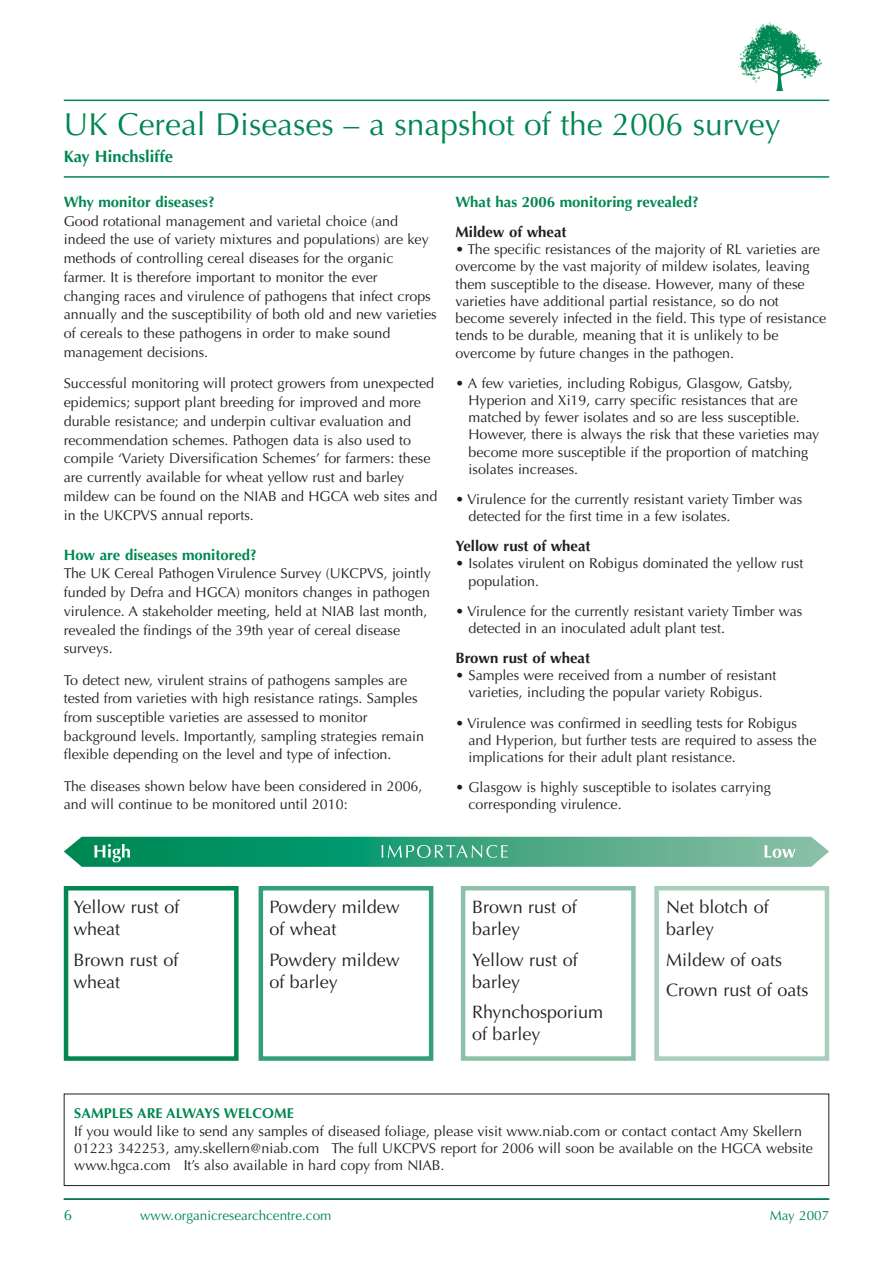
<style>
.page{position:relative;width:893px;height:1263px;background:#fff}
.page>*{position:absolute;margin:0;border:0;box-sizing:border-box;transform-origin:0 0}
.t1{font:31.8px "Optima";color:#008752}
.t2{font:18px/22px "Optima";color:#231f20}
.t3{font:700 16.5px "Optima";color:#008752}
.t4{font:700 15px "Optima";color:#008752}
.t5{font:700 15px "Optima";color:#231f20}
.t6{font:15px "Optima";color:#008752}
.t7{font:14.25px/17.2px "Optima";color:#231f20}
.t8{font:700 14.25px "Optima";letter-spacing:.005em;color:#008752}
.t9{font:13.5px "Optima";color:#008752}
</style>
<div class="page">
<svg style="left:738px;top:22px;width:84px;height:69px"></svg>
<hr style="left:64px;top:1198px;width:765px;height:2px;background:#008752">
<hr style="left:64px;top:100px;width:765px;height:1px;background:#008752">
<hr style="left:64px;top:176px;width:765px;height:2px;background:#008752">
<div style="left:64px;top:886px;width:175px;height:175px;border:4px solid #008752"></div>
<div style="left:259px;top:886px;width:174px;height:175px;border:4px solid #34a07a"></div>
<div style="left:461px;top:886px;width:175px;height:175px;border:4px solid #8cc1a9"></div>
<div style="left:654px;top:886px;width:175px;height:175px;border:4px solid #a7cfbc"></div>
<svg style="left:64px;top:837px;width:765px;height:30px;background:#41a783"></svg>
<div style="left:64px;top:1093px;width:765px;height:93px;border:1px solid #231f20"></div>
<h1 class="t1" style="left:64px;top:111px;width:718px">UK Cereal Diseases – a snapshot of the 2006 survey</h1>
<p class="t3" style="left:64px;top:150px;width:111px">Kay Hinchsliffe</p>
<p class="t4" style="left:64px;top:196px;width:152px">Why monitor diseases?</p>
<p class="t7" style="left:64px;top:213px;width:375px;line-height:18.8px">Good rotational management and varietal choice (and indeed the use of variety mixtures and populations) are key methods of controlling cereal diseases for the organic farmer. It is therefore important to monitor the ever changing races and virulence of pathogens that infect crops annually and the susceptibility of both old and new varieties of cereals to these pathogens in order to make sound management decisions.</p>
<p class="t7" style="left:64px;top:376px;width:375px;line-height:18.8px">Successful monitoring will protect growers from unexpected epidemics; support plant breeding for improved and more durable resistance; and underpin cultivar evaluation and recommendation schemes. Pathogen data is also used to compile ‘Variety Diversification Schemes’ for farmers: these are currently available for wheat yellow rust and barley mildew can be found on the NIAB and HGCA web sites and in the UKCPVS annual reports.</p>
<p class="t4" style="left:64px;top:548px;width:195px">How are diseases monitored?</p>
<p class="t7" style="left:64px;top:566px;width:369px;line-height:18.8px">The UK Cereal Pathogen Virulence Survey (UKCPVS, jointly funded by Defra and HGCA) monitors changes in pathogen virulence. A stakeholder meeting, held at NIAB last month, revealed the findings of the 39th year of cereal disease surveys.</p>
<p class="t7" style="left:64px;top:672px;width:362px;line-height:18.6px">To detect new, virulent strains of pathogens samples are tested from varieties with high resistance ratings. Samples from susceptible varieties are assessed to monitor background levels. Importantly, sampling strategies remain flexible depending on the level and type of infection.</p>
<p class="t7" style="left:64px;top:778px;width:360px;line-height:18.6px">The diseases shown below have been considered in 2006, and will continue to be monitored until 2010:</p>
<p class="t4" style="left:456px;top:196px;width:245px">What has 2006 monitoring revealed?</p>
<p class="t5" style="left:456px;top:226px;width:113px">Mildew of wheat</p>
<p class="t7" style="left:456px;top:242px;width:372px">• The specific resistances of the majority of RL varieties are overcome by the vast majority of mildew isolates, leaving them susceptible to the disease. However, many of these varieties have additional partial resistance, so do not become severely infected in the field. This type of resistance tends to be durable, meaning that it is unlikely to be overcome by future changes in the pathogen.</p>
<p class="t7" style="left:468px;top:376px;width:352px;text-indent:-13px">• A few varieties, including Robigus, Glasgow, Gatsby, Hyperion and Xi19, carry specific resistances that are matched by fewer isolates and so are less susceptible.<br>However, there is always the risk that these varieties may become more susceptible if the proportion of matching isolates increases.</p>
<p class="t7" style="left:468px;top:492px;width:335px;text-indent:-13px">• Virulence for the currently resistant variety Timber was detected for the first time in a few isolates.</p>
<p class="t5" style="left:456px;top:540px;width:136px">Yellow rust of wheat</p>
<p class="t7" style="left:468px;top:556px;width:336px;text-indent:-13px">• Isolates virulent on Robigus dominated the yellow rust population.</p>
<p class="t7" style="left:468px;top:604px;width:335px;text-indent:-13px">• Virulence for the currently resistant variety Timber was detected in an inoculated adult plant test.</p>
<p class="t5" style="left:456px;top:652px;width:136px">Brown rust of wheat</p>
<p class="t7" style="left:456px;top:668px;width:322px;text-align:center">• Samples were received from a number of resistant varieties, including the popular variety Robigus.</p>
<p class="t7" style="left:468px;top:715px;width:349px;text-indent:-13px">• Virulence was confirmed in seedling tests for Robigus and Hyperion, but further tests are required to assess the implications for their adult plant resistance.</p>
<p class="t7" style="left:468px;top:780px;width:304px;text-indent:-13px">• Glasgow is highly susceptible to isolates carrying corresponding virulence.</p>
<p class="t2" style="left:74px;top:898px;width:107px">Yellow rust of wheat</p>
<p class="t2" style="left:74px;top:950px;width:106px">Brown rust of wheat</p>
<p class="t2" style="left:269px;top:898px;width:132px">Powdery mildew of wheat</p>
<p class="t2" style="left:269px;top:950px;width:132px">Powdery mildew of barley</p>
<p class="t2" style="left:472px;top:898px;width:106px">Brown rust of barley</p>
<p class="t2" style="left:472px;top:950px;width:107px">Yellow rust of barley</p>
<p class="t2" style="left:472px;top:1003px;width:133px">Rhynchosporium of barley</p>
<p class="t2" style="left:666px;top:898px;width:104px">Net blotch of barley</p>
<p class="t2" style="left:666px;top:946px;width:144px;line-height:30.6px">Mildew of oats<br>Crown rust of oats</p>
<p class="t8" style="left:74px;top:1108px;width:221px">SAMPLES ARE ALWAYS WELCOME</p>
<p class="t7" style="left:74px;top:1124px;width:740px">If you would like to send any samples of diseased foliage, please visit www.niab.com or contact contact Amy Skellern<br>01223 342253, amy.skellern@niab.com The full UKCPVS report for 2006 will soon be available on the HGCA website www.hgca.com It’s also available in hard copy from NIAB.</p>
<p class="t6" style="left:64px;top:1209px;width:10px">6</p>
<p class="t9" style="left:140px;top:1209px;width:193px">www.organicresearchcentre.com</p>
<p class="t9" style="left:770px;top:1209px;width:61px">May 2007</p>
</div>
